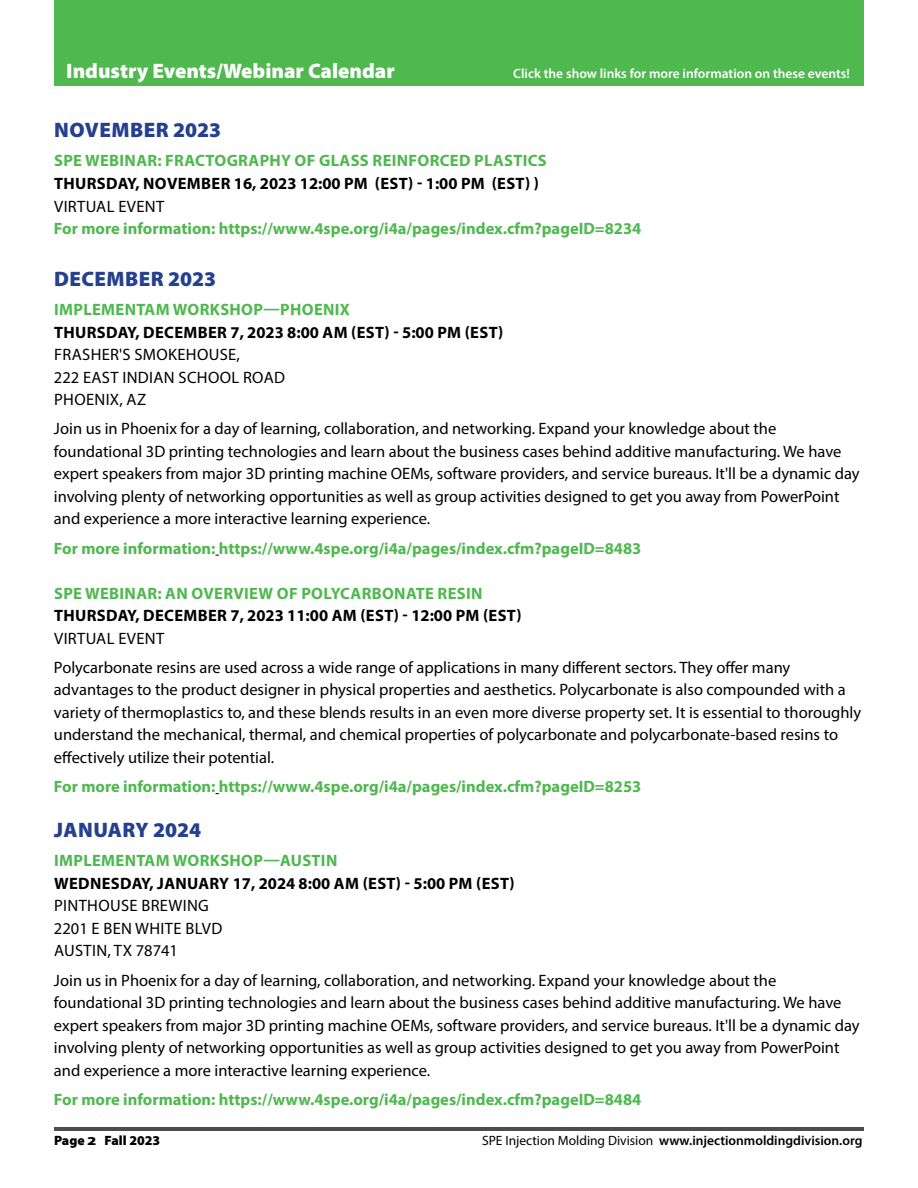
<style>
.page{position:relative;width:918px;height:1188px;background:#fff}
.page>*{position:absolute;margin:0;border:0;box-sizing:border-box;transform-origin:0 0}
.t1{font:900 21px "Myriad Pro";color:#fff}
.t2{font:900 21px "Myriad Pro";letter-spacing:.02em;color:#25408f}
.t3{font:900 21px "Myriad Pro";color:#25408f}
.t4{font:16.5px/22.5px "Myriad Pro";color:#000}
.t5{font:700 16.5px "Myriad Pro";color:#4fb84f}
.t6{font:700 16.5px "Myriad Pro";letter-spacing:.02em;color:#000}
.t7{font:700 16.5px "Myriad Pro";letter-spacing:.02em;color:#4fb84f}
.t8{font:16.5px/22.5px "Myriad Pro";letter-spacing:.02em;color:#000}
.t9{font:600 13.5px "Myriad Pro";color:#000}
.t10{font:600 13.5px "Myriad Pro";color:#fff}
.t11{font:900 13.5px "Myriad Pro";color:#000}
.s1{font-size:12.15px}
.s2{font-weight:400}
</style>
<div class="page">
<div style="left:54px;top:0;width:810px;height:85px;background:#4fb84f"></div>
<hr style="left:54px;top:1128px;width:810px;height:3px;background:#4d4d4f">
<p class="t1" style="left:66px;top:57px;width:330px">Industry Events/Webinar Calendar</p>
<p class="t2" style="left:54px;top:116px;width:168px">NOVEMBER 2023</p>
<p class="t7" style="left:54px;top:150px;width:494px">SPE WEBINAR: FRACTOGRAPHY OF GLASS REINFORCED PLASTICS</p>
<p class="t6" style="left:54px;top:173px;width:486px">THURSDAY, NOVEMBER 16, 2023 12:00 PM (EST) - 1:00 PM (EST) )</p>
<p class="t8" style="left:54px;top:194px;width:112px">VIRTUAL EVENT</p>
<p class="t5" style="left:54px;top:218px;width:589px">For more information: https://www.4spe.org/i4a/pages/index.cfm?pageID=8234</p>
<p class="t2" style="left:54px;top:265px;width:164px">DECEMBER 2023</p>
<p class="t7" style="left:54px;top:299px;width:297px">IMPLEMENTAM WORKSHOP—PHOENIX</p>
<p class="t6" style="left:54px;top:321px;width:451px">THURSDAY, DECEMBER 7, 2023 8:00 AM (EST) - 5:00 PM (EST)</p>
<p class="t8" style="left:54px;top:343px;width:233px">FRASHER'S SMOKEHOUSE,<br>222 EAST INDIAN SCHOOL ROAD<br>PHOENIX, AZ</p>
<p class="t4" style="left:54px;top:417px;width:807px">Join us in Phoenix for a day of learning, collaboration, and networking. Expand your knowledge about the foundational 3D printing technologies and learn about the business cases behind additive manufacturing. We have expert speakers from major 3D printing machine OEMs, software providers, and service bureaus. It'll be a dynamic day involving plenty of networking opportunities as well as group activities designed to get you away from PowerPoint and experience a more interactive learning experience.</p>
<p class="t5" style="left:54px;top:537px;width:589px">For more information: https://www.4spe.org/i4a/pages/index.cfm?pageID=8483</p>
<p class="t7" style="left:54px;top:582px;width:430px">SPE WEBINAR: AN OVERVIEW OF POLYCARBONATE RESIN</p>
<p class="t6" style="left:54px;top:605px;width:469px">THURSDAY, DECEMBER 7, 2023 11:00 AM (EST) - 12:00 PM (EST)</p>
<p class="t4" style="left:54px;top:623px;width:738px;line-height:29.2px">VIRTUAL EVENT<br>Polycarbonate resins are used across a wide range of applications in many different sectors. They offer many</p>
<p class="t4" style="left:54px;top:678px;width:809px">advantages to the product designer in physical properties and aesthetics. Polycarbonate is also compounded with a variety of thermoplastics to, and these blends results in an even more diverse property set. It is essential to thoroughly understand the mechanical, thermal, and chemical properties of polycarbonate and polycarbonate-based resins to effectively utilize their potential.</p>
<p class="t5" style="left:54px;top:776px;width:589px">For more information: https://www.4spe.org/i4a/pages/index.cfm?pageID=8253</p>
<p class="t3" style="left:54px;top:816px;width:148px">JANUARY 2024</p>
<p class="t7" style="left:54px;top:850px;width:285px">IMPLEMENTAM WORKSHOP—AUSTIN</p>
<p class="t6" style="left:54px;top:872px;width:462px">WEDNESDAY, JANUARY 17, 2024 8:00 AM (EST) - 5:00 PM (EST)</p>
<p class="t8" style="left:54px;top:894px;width:170px">PINTHOUSE BREWING<br>2201 E BEN WHITE BLVD<br>AUSTIN, TX 78741</p>
<p class="t4" style="left:54px;top:968px;width:807px">Join us in Phoenix for a day of learning, collaboration, and networking. Expand your knowledge about the foundational 3D printing technologies and learn about the business cases behind additive manufacturing. We have expert speakers from major 3D printing machine OEMs, software providers, and service bureaus. It'll be a dynamic day involving plenty of networking opportunities as well as group activities designed to get you away from PowerPoint and experience a more interactive learning experience.</p>
<p class="t5" style="left:54px;top:1088px;width:589px">For more information: https://www.4spe.org/i4a/pages/index.cfm?pageID=8484</p>
<p class="t10" style="left:513px;top:65px;width:338px">Click the show links for more information on these events!</p>
<p class="t11" style="left:54px;top:1132px;width:108px">Page <span class="s1">2</span> Fall 2023</p>
<p class="t9" style="left:482px;top:1132px;width:382px"><span class="s2">SPE Injection Molding Division</span> www.injectionmoldingdivision.org</p>
</div>
